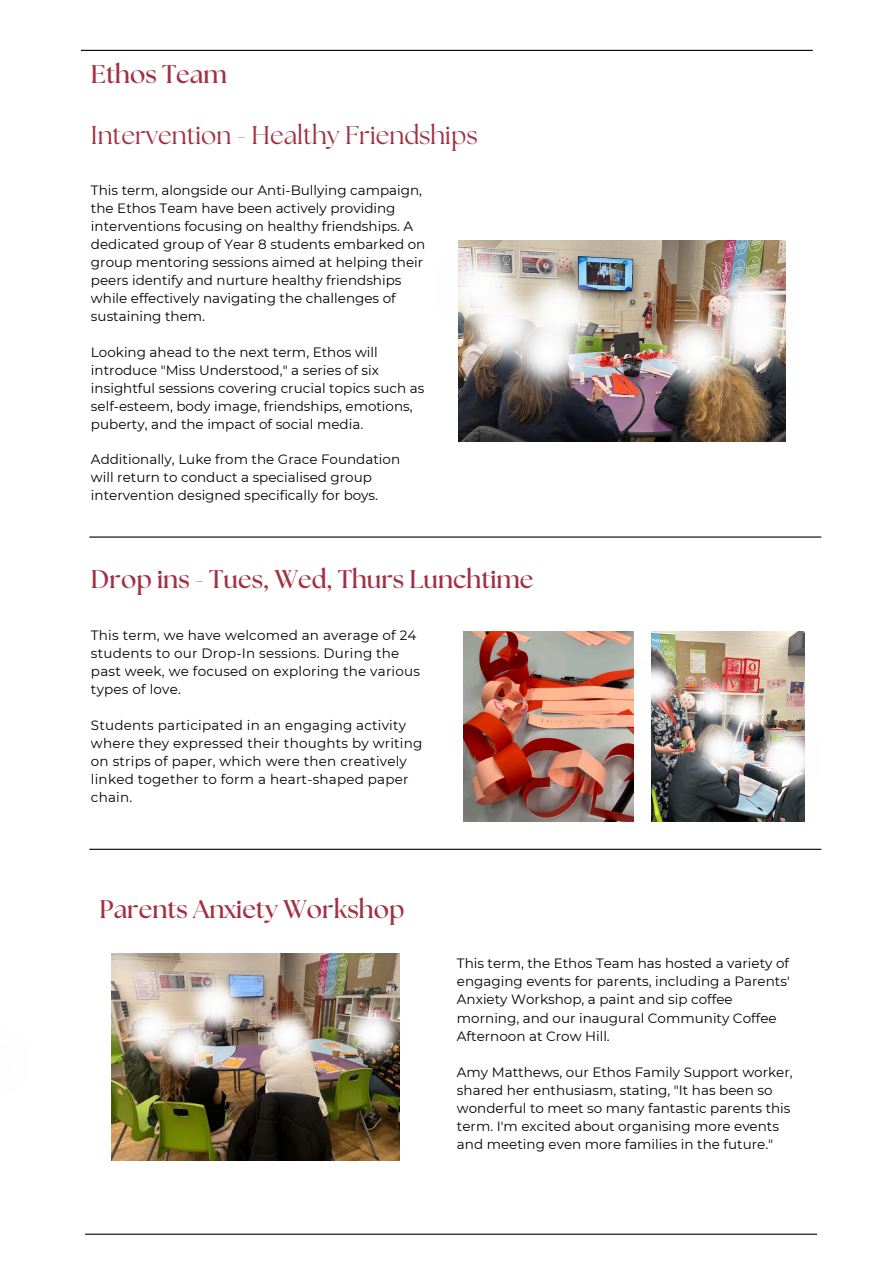
<style>
.page{position:relative;width:894px;height:1264px;background:#fff}
.page>*{position:absolute;margin:0;border:0;box-sizing:border-box;transform-origin:0 0}
.t1{font:700 25.5px "The Seasons";color:#a32f42}
.t2{font:25.5px "The Seasons";color:#a32f42}
.t3{font:13.5px/18px "Montserrat";color:#000}
</style>
<div class="page">
<hr style="left:81px;top:50px;width:731px;height:1px;background:#000">
<hr style="left:85px;top:1233px;width:731px;height:1px;background:#000">
<img style="left:463px;top:631px;width:170px;height:191px">
<img style="left:651px;top:631px;width:153px;height:191px">
<img style="left:459px;top:240px;width:326px;height:202px">
<img style="left:112px;top:953px;width:288px;height:207px">
<hr style="left:89px;top:536px;width:732px;height:1px;background:#000">
<hr style="left:89px;top:848px;width:732px;height:1px;background:#000">
<img style="left:707px;top:261px;width:79px;height:28px">
<img style="left:651px;top:307px;width:91px;height:91px">
<img style="left:527px;top:267px;width:78px;height:91px">
<img style="left:458px;top:244px;width:69px;height:37px">
<img style="left:503px;top:307px;width:91px;height:91px">
<img style="left:458px;top:281px;width:91px;height:91px">
<img style="left:707px;top:289px;width:79px;height:91px">
<img style="left:752px;top:736px;width:4px;height:56px">
<img style="left:688px;top:727px;width:65px;height:55px">
<img style="left:687px;top:676px;width:50px;height:51px">
<img style="left:721px;top:687px;width:49px;height:49px">
<img style="left:628px;top:658px;width:53px;height:53px">
<img style="left:756px;top:726px;width:49px;height:66px">
<img style="left:341px;top:1000px;width:59px;height:65px">
<img style="left:118px;top:996px;width:65px;height:65px">
<img style="left:153px;top:1013px;width:65px;height:65px">
<img style="left:256px;top:1004px;width:65px;height:65px">
<img style="left:183px;top:972px;width:65px;height:65px">
<p class="t1" style="left:91px;top:62px;width:137px">Ethos Team</p>
<p class="t2" style="left:91px;top:123px;width:388px">Intervention - Healthy Friendships</p>
<p class="t3" style="left:91px;top:181px;width:336px">This term, alongside our Anti-Bullying campaign, the Ethos Team have been actively providing interventions focusing on healthy friendships. A dedicated group of Year 8 students embarked on group mentoring sessions aimed at helping their peers identify and nurture healthy friendships while effectively navigating the challenges of sustaining them.</p>
<p class="t3" style="left:91px;top:343px;width:335px">Looking ahead to the next term, Ethos will introduce "Miss Understood," a series of six insightful sessions covering crucial topics such as self-esteem, body image, friendships, emotions, puberty, and the impact of social media.</p>
<p class="t3" style="left:91px;top:450px;width:310px">Additionally, Luke from the Grace Foundation will return to conduct a specialised group intervention designed specifically for boys.</p>
<p class="t1" style="left:91px;top:567px;width:444px">Drop ins - Tues, Wed, Thurs Lunchtime</p>
<p class="t3" style="left:91px;top:626px;width:330px">This term, we have welcomed an average of 24 students to our Drop-In sessions. During the past week, we focused on exploring the various types of love.</p>
<p class="t3" style="left:91px;top:716px;width:333px">Students participated in an engaging activity where they expressed their thoughts by writing on strips of paper, which were then creatively linked together to form a heart-shaped paper chain.</p>
<p class="t1" style="left:99px;top:897px;width:306px">Parents Anxiety Workshop</p>
<p class="t3" style="left:457px;top:954px;width:334px">This term, the Ethos Team has hosted a variety of engaging events for parents, including a Parents' Anxiety Workshop, a paint and sip coffee morning, and our inaugural Community Coffee Afternoon at Crow Hill.</p>
<p class="t3" style="left:457px;top:1062px;width:337px">Amy Matthews, our Ethos Family Support worker, shared her enthusiasm, stating, "It has been so wonderful to meet so many fantastic parents this term. I'm excited about organising more events and meeting even more families in the future."</p>
</div>
